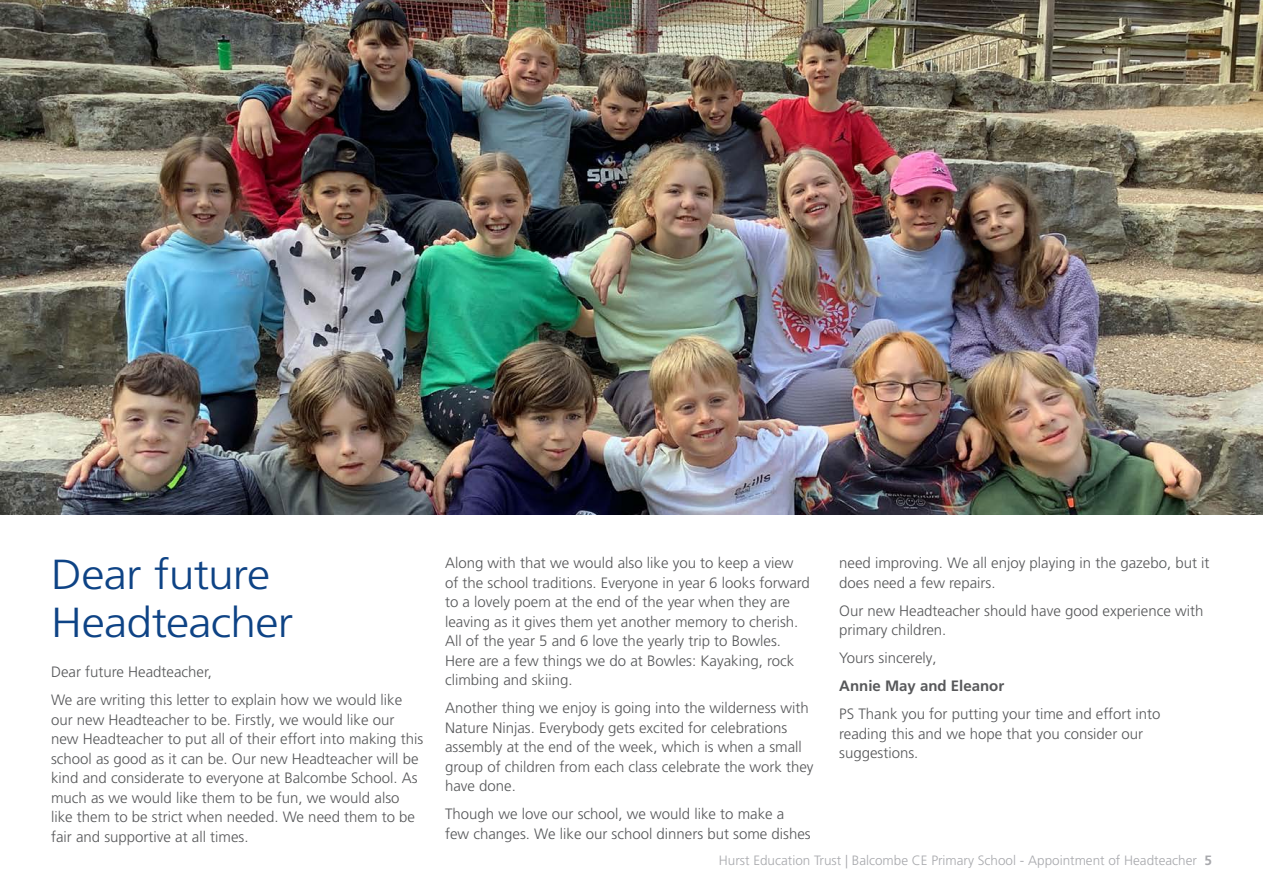
<style>
.page{position:relative;width:1263px;height:893px;background:#fff}
.page>*{position:absolute;margin:0;border:0;box-sizing:border-box;transform-origin:0 0}
.Hurst_headline{font:300 42px/48px "Frutiger LT Pro";letter-spacing:-.015em;color:#0e4385;scale:1.1 1}
.t1{font:300 15px/19.5px "Frutiger LT Pro";color:#57585a}
.t2{font:700 15px "Frutiger LT Pro";color:#57585a}
.t3{font:300 13.5px "Frutiger LT Pro";color:#a8a9ad}
.s1{font-weight:700}
</style>
<div class="page">
<img style="left:0;top:0;width:1263px;height:514px">
<p class="Hurst_headline" style="left:51px;top:550px;width:222px">Dear future<br>Headteacher</p>
<p class="t1" style="left:51px;top:662px;width:162px">Dear future Headteacher,</p>
<p class="t1" style="left:51px;top:690px;width:374px">We are writing this letter to explain how we would like our new Headteacher to be. Firstly, we would like our new Headteacher to put all of their effort into making this school as good as it can be. Our new Headteacher will be kind and considerate to everyone at Balcombe School. As much as we would like them to be fun, we would also like them to be strict when needed. We need them to be fair and supportive at all times.</p>
<p class="t1" style="left:445px;top:553px;width:366px">Along with that we would also like you to keep a view of the school traditions. Everyone in year 6 looks forward to a lovely poem at the end of the year when they are leaving as it gives them yet another memory to cherish.<br>All of the year 5 and 6 love the yearly trip to Bowles.<br>Here are a few things we do at Bowles: Kayaking, rock climbing and skiing.</p>
<p class="t1" style="left:445px;top:698px;width:370px">Another thing we enjoy is going into the wilderness with Nature Ninjas. Everybody gets excited for celebrations assembly at the end of the week, which is when a small group of children from each class celebrate the work they have done.</p>
<p class="t1" style="left:445px;top:804px;width:367px">Though we love our school, we would like to make a few changes. We like our school dinners but some dishes</p>
<p class="t1" style="left:839px;top:553px;width:372px">need improving. We all enjoy playing in the gazebo, but it does need a few repairs.</p>
<p class="t1" style="left:839px;top:601px;width:366px">Our new Headteacher should have good experience with primary children.</p>
<p class="t1" style="left:839px;top:648px;width:99px">Yours sincerely,</p>
<p class="t2" style="left:839px;top:677px;width:167px">Annie May and Eleanor</p>
<p class="t1" style="left:839px;top:704px;width:323px">PS Thank you for putting your time and effort into reading this and we hope that you consider our suggestions.</p>
<p class="t3" style="left:719px;top:852px;width:495px">Hurst Education Trust | Balcombe CE Primary School - Appointment of Headteacher <span class="s1">5</span></p>
</div>
